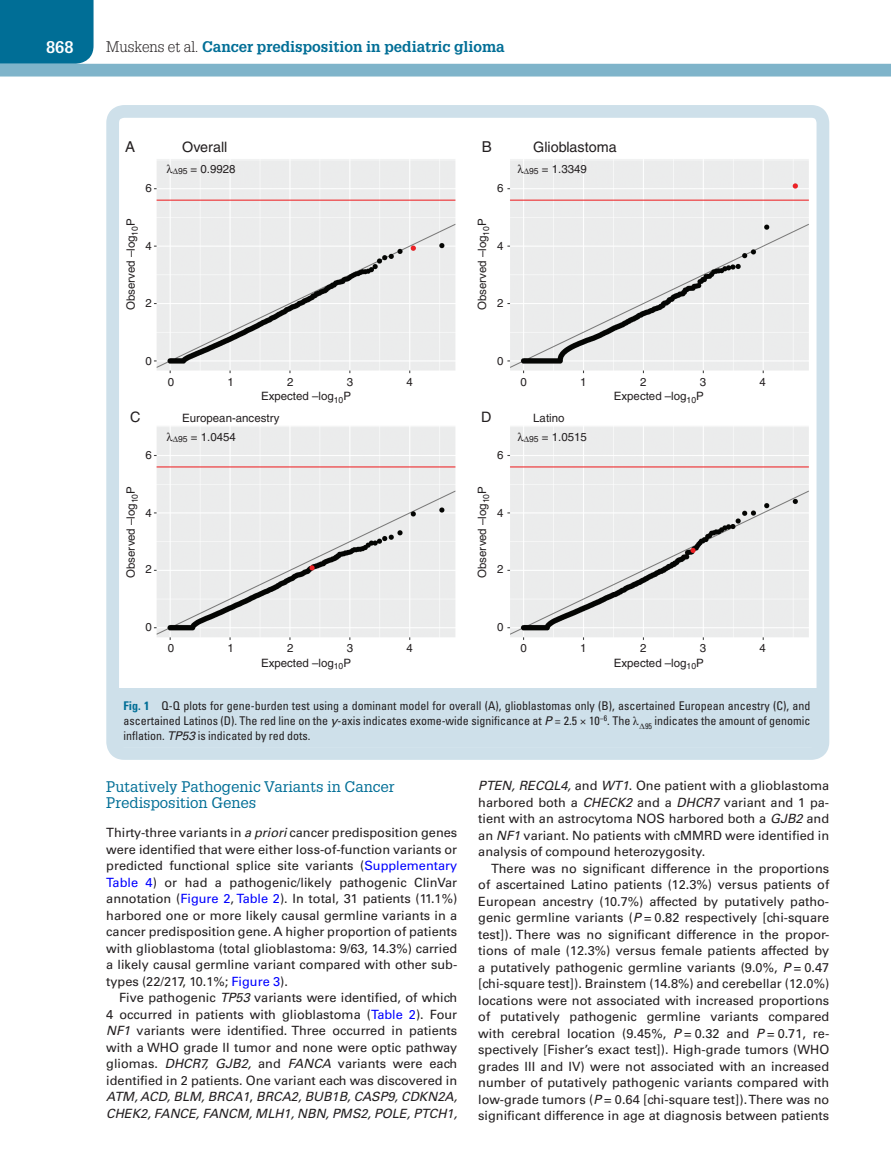
<style>
.page{position:relative;width:891px;height:1175px;background:#fff}
.page>*{position:absolute;margin:0;border:0;box-sizing:border-box;transform-origin:0 0}
.t1{font:700 16.5px "Glypha LT Std";color:#fff}
.t2{font:15px/16.5px "Glypha LT Std";color:#006e96}
.t3{font:700 15px "Glypha LT Std";color:#006e96}
.t4{font:15px "Helvetica";color:#231f20}
.t5{font:14.4px "Helvetica";color:#231f20}
.t6{font:12.75px/16.5px "Univers LT Std";color:#231f20;text-align:justify}
.t7{font:condensed 12px/15px "Univers LT Std";color:#231f20;text-align:justify}
.t8{font:11.55px/18.9px "Helvetica";color:#231f20}
.s1{font-weight:300;color:#231f20}
.s2{font-weight:700;color:#006e96}
.s3{font-style:italic;font-stretch:normal}
.s4{font-family:"Gandhari Unicode";font-stretch:normal}
.s5{font-style:italic}
.s6{color:#00f}
</style>
<div class="page">
<div style="left:0;top:0;width:94px;height:64px;background:#006e96"></div>
<div style="left:0;top:64px;width:891px;height:12px;background:#7fb4ca"></div>
<div style="left:115px;top:688px;width:706px;height:59px;background:#cee0ea"></div>
<img style="left:154px;top:159px;width:655px;height:481px">
<div style="left:106px;top:105px;width:723px;height:655px;border:13px solid #cee0ea;border-radius:12px"></div>
<svg style="left:167px;top:164px;width:11px;height:10px"></svg>
<svg style="left:518px;top:164px;width:11px;height:10px"></svg>
<svg style="left:167px;top:431px;width:11px;height:11px"></svg>
<svg style="left:518px;top:431px;width:11px;height:11px"></svg>
<p class="t1" style="left:46px;top:37px;width:29px">868</p>
<p class="t3" style="left:106px;top:37px;width:400px"><span class="s1">Muskens et al.</span> Cancer predisposition in pediatric glioma</p>
<p class="t4" style="left:125px;top:138px;width:12px">A</p>
<p class="t4" style="left:482px;top:138px;width:12px">B</p>
<p class="t5" style="left:182px;top:138px;width:47px">Overall</p>
<p class="t8" style="left:178px;top:159px;width:59px"><sub>95</sub> = 0.9928</p>
<p class="t8" style="left:146px;top:179px;width:8px">6</p>
<p class="t8" style="left:497px;top:179px;width:8px">6</p>
<p class="t8" style="left:121px;top:310px;width:93px;rotate:-90deg">Observed –log<sub>10</sub>P</p>
<p class="t8" style="left:146px;top:236px;width:8px">4</p>
<p class="t8" style="left:146px;top:294px;width:8px">2</p>
<p class="t8" style="left:473px;top:310px;width:93px;rotate:-90deg">Observed –log<sub>10</sub>P</p>
<p class="t8" style="left:497px;top:236px;width:8px">4</p>
<p class="t8" style="left:497px;top:294px;width:8px">2</p>
<p class="t5" style="left:533px;top:138px;width:85px">Glioblastoma</p>
<p class="t8" style="left:529px;top:159px;width:59px"><sub>95</sub> = 1.3349</p>
<p class="t8" style="left:146px;top:351px;width:8px">0</p>
<p class="t8" style="left:168px;top:373px;width:8px">0</p>
<p class="t8" style="left:228px;top:373px;width:8px">1</p>
<p class="t8" style="left:287px;top:373px;width:8px">2</p>
<p class="t8" style="left:347px;top:373px;width:8px">3</p>
<p class="t8" style="left:407px;top:373px;width:8px">4</p>
<p class="t8" style="left:261px;top:387px;width:92px">Expected –log<sub>10</sub>P</p>
<p class="t8" style="left:497px;top:351px;width:8px">0</p>
<p class="t8" style="left:521px;top:373px;width:8px">0</p>
<p class="t8" style="left:580px;top:373px;width:8px">1</p>
<p class="t8" style="left:640px;top:373px;width:8px">2</p>
<p class="t8" style="left:700px;top:373px;width:8px">3</p>
<p class="t8" style="left:759px;top:373px;width:8px">4</p>
<p class="t8" style="left:614px;top:387px;width:92px">Expected –log<sub>10</sub>P</p>
<p class="t5" style="left:130px;top:408px;width:12px">C</p>
<p class="t5" style="left:481px;top:408px;width:12px">D</p>
<p class="t8" style="left:178px;top:408px;width:103px;text-indent:4px">European-ancestry<br><sub>95</sub> = 1.0454</p>
<p class="t8" style="left:529px;top:408px;width:59px;text-indent:4px">Latino<br><sub>95</sub> = 1.0515</p>
<p class="t8" style="left:146px;top:445px;width:8px">6</p>
<p class="t8" style="left:497px;top:445px;width:8px">6</p>
<p class="t8" style="left:121px;top:578px;width:93px;rotate:-90deg">Observed –log<sub>10</sub>P</p>
<p class="t8" style="left:146px;top:503px;width:8px">4</p>
<p class="t8" style="left:146px;top:559px;width:8px">2</p>
<p class="t8" style="left:473px;top:578px;width:93px;rotate:-90deg">Observed –log<sub>10</sub>P</p>
<p class="t8" style="left:497px;top:503px;width:8px">4</p>
<p class="t8" style="left:497px;top:559px;width:8px">2</p>
<p class="t8" style="left:146px;top:618px;width:8px">0</p>
<p class="t8" style="left:497px;top:617px;width:8px">0</p>
<p class="t8" style="left:168px;top:639px;width:8px">0</p>
<p class="t8" style="left:228px;top:639px;width:8px">1</p>
<p class="t8" style="left:287px;top:639px;width:8px">2</p>
<p class="t8" style="left:347px;top:639px;width:8px">3</p>
<p class="t8" style="left:407px;top:639px;width:8px">4</p>
<p class="t8" style="left:521px;top:639px;width:8px">0</p>
<p class="t8" style="left:580px;top:639px;width:8px">1</p>
<p class="t8" style="left:640px;top:639px;width:8px">2</p>
<p class="t8" style="left:700px;top:639px;width:8px">3</p>
<p class="t8" style="left:759px;top:639px;width:8px">4</p>
<p class="t8" style="left:614px;top:653px;width:92px">Expected –log<sub>10</sub>P</p>
<p class="t7" style="left:124px;top:697px;width:689px"><span class="s2">Fig. 1</span> Q-Q plots for gene-burden test using a dominant model for overall (A), glioblastomas only (B), ascertained European ancestry (C), and ascertained Latinos (D). The red line on the <span class="s3">y</span>-axis indicates exome-wide significance at <span class="s3">P</span> = 2.5 × 10<sup>−6</sup>. The <span class="s4">λ</span><sub>Δ</sub><sub>95</sub> indicates the amount of genomic inflation. <span class="s3">TP53</span> is indicated by red dots.</p>
<p class="t8" style="left:261px;top:653px;width:92px">Expected –log<sub>10</sub>P</p>
<p class="t2" style="left:106px;top:777px;width:290px">Putatively Pathogenic Variants in Cancer<br>Predisposition Genes</p>
<p class="t6" style="left:106px;top:824px;width:353px">Thirty-three variants in <span class="s5">a priori</span> cancer predisposition genes were identified that were either loss-of-function variants or predicted functional splice site variants (<span class="s6">Supplementary Table 4</span>) or had a pathogenic/likely pathogenic ClinVar annotation (<span class="s6">Figure 2</span>, <span class="s6">Table 2</span>). In total, 31 patients (11.1%) harbored one or more likely causal germline variants in a cancer predisposition gene. A higher proportion of patients with glioblastoma (total glioblastoma: 9/63, 14.3%) carried a likely causal germline variant compared with other sub&shy;types (22/217, 10.1%; <span class="s6">Figure 3</span>).</p>
<p class="t6" style="left:106px;top:989px;width:353px;text-indent:13px">Five pathogenic <span class="s5">TP53</span> variants were identified, of which 4 occurred in patients with glioblastoma (<span class="s6">Table 2</span>). Four <span class="s5">NF1</span> variants were identified. Three occurred in patients with a WHO grade II tumor and none were optic pathway gliomas. <span class="s5">DHCR7, GJB2,</span> and <span class="s5">FANCA</span> variants were each identified in 2 patients. One variant each was discovered in <span class="s5">ATM, ACD, BLM, BRCA1</span>, <span class="s5">BRCA2, BUB1B, CASP9, CDKN2A, CHEK2, FANCE, FANCM, MLH1, NBN, PMS2, POLE, PTCH1,</span></p>
<p class="t6" style="left:478px;top:777px;width:353px"><span class="s5">PTEN, RECQL4,</span> and <span class="s5">WT1</span>. One patient with a glioblastoma harbored both a <span class="s5">CHECK2</span> and a <span class="s5">DHCR7</span> variant and 1 pa&shy;tient with an astrocytoma NOS harbored both a <span class="s5">GJB2</span> and an <span class="s5">NF1</span> variant. No patients with cMMRD were identified in analysis of compound heterozygosity.</p>
<p class="t6" style="left:478px;top:860px;width:353px;text-indent:13px">There was no significant difference in the proportions of ascertained Latino patients (12.3%) versus patients of European ancestry (10.7%) affected by putatively patho&shy;genic germline variants (<span class="s5">P</span> = 0.82 respectively [chi-square test]). There was no significant difference in the propor&shy;tions of male (12.3%) versus female patients affected by a putatively pathogenic germline variants (9.0%, <span class="s5">P</span> = 0.47 [chi-square test]). Brainstem (14.8%) and cerebellar (12.0%) locations were not associated with increased proportions of putatively pathogenic germline variants compared with cerebral location (9.45%, <span class="s5">P</span> = 0.32 and <span class="s5">P</span> = 0.71, re&shy;spectively [Fisher’s exact test]). High-grade tumors (WHO grades III and IV) were not associated with an increased number of putatively pathogenic variants compared with low-grade tumors (<span class="s5">P</span> = 0.64 [chi-square test]). There was no significant difference in age at diagnosis between patients</p>
</div>
